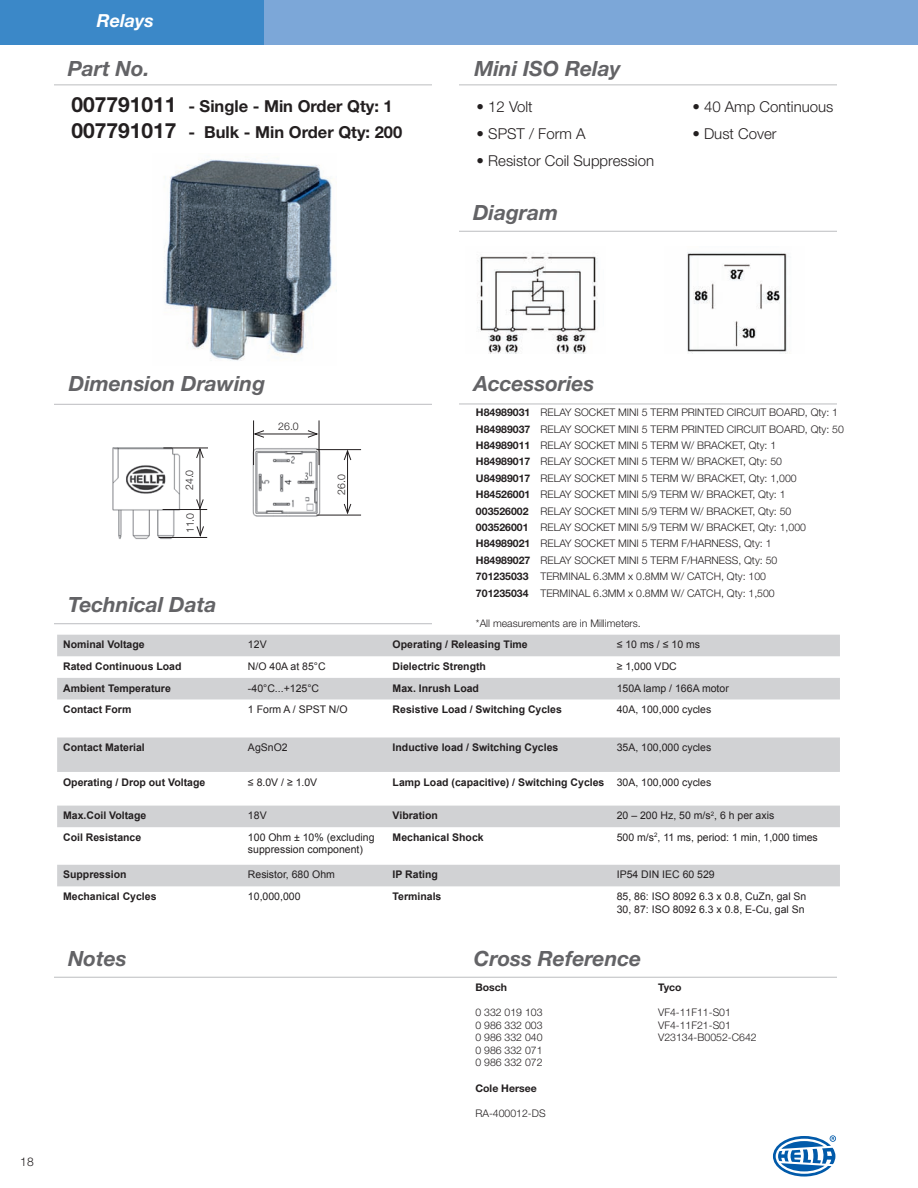
<style>
.page{position:relative;width:918px;height:1188px;background:#fff}
.page>*{position:absolute;margin:0;border:0;box-sizing:border-box;transform-origin:0 0}
.t1{font:italic 700 21px "Helvetica Neue";color:#636366}
.t2{font:italic 700 18px "Helvetica Neue";color:#fff}
.t3{font:700 16.5px/25.2px "Helvetica Neue";color:#231f20}
.t4{font:300 15px "Helvetica Neue";color:#231f20}
.t5{font:300 12px "Helvetica Neue";color:#231f20}
.t6{font:300 10.5px/16.4px "Helvetica Neue";color:#231f20}
.t7{font:700 10.5px "Arial";color:#231f20}
.t8{font:10.5px/12.6px "Arial";color:#231f20}
.t9{font:700 10.5px "Helvetica Neue";color:#231f20}
.s1{font-size:21px}
.s2{font-weight:700}
.s3{font-weight:400}
</style>
<div class="page">
<div style="left:0;top:0;width:918px;height:45px;background:#7ca7d8"></div>
<div style="left:0;top:0;width:264px;height:45px;background:#3b88c8"></div>
<hr style="left:54px;top:623px;width:378px;height:1px;background:#bcbdc0">
<hr style="left:54px;top:977px;width:783px;height:1px;background:#bcbdc0">
<hr style="left:54px;top:85px;width:378px;height:1px;background:#bcbdc0">
<hr style="left:459px;top:85px;width:378px;height:1px;background:#bcbdc0">
<hr style="left:54px;top:404px;width:378px;height:1px;background:#bcbdc0">
<hr style="left:459px;top:404px;width:378px;height:1px;background:#bcbdc0">
<hr style="left:459px;top:231px;width:378px;height:1px;background:#bcbdc0">
<svg style="left:773px;top:1135px;width:63px;height:42px"></svg>
<svg style="left:57px;top:635px;width:783px;height:251px"></svg>
<img style="left:477px;top:253px;width:121px;height:101px">
<img style="left:687px;top:252px;width:100px;height:102px">
<img style="left:112px;top:420px;width:245px;height:119px">
<hr style="left:163px;top:448px;width:45px;height:1px;background:#231f20">
<hr style="left:163px;top:509px;width:44px;height:1px;background:#231f20">
<hr style="left:159px;top:537px;width:48px;height:1px;background:#231f20">
<hr style="left:253px;top:420px;width:1px;height:45px;background:#231f20">
<hr style="left:316px;top:449px;width:45px;height:1px;background:#231f20">
<hr style="left:319px;top:420px;width:1px;height:45px;background:#231f20">
<hr style="left:316px;top:515px;width:45px;height:1px;background:#231f20">
<hr style="left:200px;top:449px;width:1px;height:60px;background:#231f20">
<svg style="left:196px;top:447px;width:8px;height:12px"></svg>
<svg style="left:196px;top:498px;width:9px;height:39px"></svg>
<hr style="left:255px;top:434px;width:62px;height:1px;background:#231f20">
<svg style="left:307px;top:430px;width:12px;height:8px"></svg>
<svg style="left:253px;top:430px;width:12px;height:8px"></svg>
<hr style="left:347px;top:451px;width:1px;height:62px;background:#231f20">
<svg style="left:343px;top:503px;width:9px;height:12px"></svg>
<svg style="left:343px;top:449px;width:9px;height:12px"></svg>
<img style="left:164px;top:159px;width:173px;height:202px">
<h2 class="t2" style="left:97px;top:10px;width:59px">Relays</h2>
<h1 class="t1" style="left:68px;top:55px;width:83px">Part No.</h1>
<h3 class="t3" style="left:72px;top:94px;width:332px"><span class="s1">007791011</span> - Single - Min Order Qty: 1<br><span class="s1">007791017</span> - Bulk - Min Order Qty: 200</h3>
<h1 class="t1" style="left:474px;top:55px;width:148px">Mini ISO Relay</h1>
<h3 class="t4" style="left:477px;top:98px;width:58px">• 12 Volt</h3>
<h3 class="t4" style="left:477px;top:125px;width:110px">• SPST / Form A</h3>
<h3 class="t4" style="left:477px;top:152px;width:179px">• Resistor Coil Suppression</h3>
<h1 class="t1" style="left:473px;top:199px;width:87px">Diagram</h1>
<h3 class="t4" style="left:692px;top:98px;width:143px">• 40 Amp Continuous</h3>
<h3 class="t4" style="left:692px;top:125px;width:86px">• Dust Cover</h3>
<p class="t5" style="left:20px;top:1154px;width:15px">18</p>
<h1 class="t1" style="left:69px;top:370px;width:198px">Dimension Drawing</h1>
<h1 class="t1" style="left:474px;top:371px;width:122px">Accessories</h1>
<p class="t6" style="left:181px;top:490px;width:22px;rotate:-90deg">24.0</p>
<p class="t6" style="left:182px;top:533px;width:22px;rotate:-90deg">11.0</p>
<h1 class="t1" style="left:68px;top:592px;width:150px">Technical Data</h1>
<p class="t6" style="left:278px;top:418px;width:22px">26.0</p>
<p class="t6" style="left:333px;top:495px;width:22px;rotate:-90deg">26.0</p>
<p class="t6" style="left:476px;top:404px;width:369px"><span class="s2">H84989031</span> RELAY SOCKET MINI 5 TERM PRINTED CIRCUIT BOARD, Qty: 1<br><span class="s2">H84989037</span> RELAY SOCKET MINI 5 TERM PRINTED CIRCUIT BOARD, Qty: 50<br><span class="s2">H84989011</span> RELAY SOCKET MINI 5 TERM W/ BRACKET, Qty: 1<br><span class="s2">H84989017</span> RELAY SOCKET MINI 5 TERM W/ BRACKET, Qty: 50<br><span class="s2">U84989017</span> RELAY SOCKET MINI 5 TERM W/ BRACKET, Qty: 1,000<br><span class="s2">H84526001</span> RELAY SOCKET MINI 5/9 TERM W/ BRACKET, Qty: 1<br><span class="s2">003526002</span> RELAY SOCKET MINI 5/9 TERM W/ BRACKET, Qty: 50<br><span class="s2">003526001</span> RELAY SOCKET MINI 5/9 TERM W/ BRACKET, Qty: 1,000<br><span class="s2">H84989021</span> RELAY SOCKET MINI 5 TERM F/HARNESS, Qty: 1<br><span class="s2">H84989027</span> RELAY SOCKET MINI 5 TERM F/HARNESS, Qty: 50<br><span class="s2">701235033</span> TERMINAL 6.3MM x 0.8MM W/ CATCH, Qty: 100<br><span class="s2">701235034</span> TERMINAL 6.3MM x 0.8MM W/ CATCH, Qty: 1,500</p>
<p class="t6" style="left:476px;top:615px;width:166px">*All measurements are in Millimeters.</p>
<p class="t7" style="left:63px;top:639px;width:83px">Nominal Voltage</p>
<p class="t8" style="left:248px;top:638px;width:20px">12V</p>
<p class="t7" style="left:393px;top:639px;width:137px">Operating / Releasing Time</p>
<p class="t8" style="left:617px;top:638px;width:85px">≤ 10 ms / ≤ 10 ms</p>
<p class="t7" style="left:63px;top:660px;width:120px">Rated Continuous Load</p>
<p class="t8" style="left:248px;top:660px;width:79px">N/O 40A at 85°C</p>
<p class="t7" style="left:393px;top:660px;width:95px">Dielectric Strength</p>
<p class="t8" style="left:617px;top:660px;width:62px">≥ 1,000 VDC</p>
<p class="t7" style="left:63px;top:682px;width:109px">Ambient Temperature</p>
<p class="t8" style="left:248px;top:682px;width:73px">-40°C...+125°C</p>
<p class="t7" style="left:393px;top:682px;width:88px">Max. Inrush Load</p>
<p class="t8" style="left:617px;top:682px;width:114px">150A lamp / 166A motor</p>
<p class="t7" style="left:63px;top:704px;width:70px">Contact Form</p>
<p class="t8" style="left:248px;top:703px;width:101px">1 Form A / SPST N/O</p>
<p class="t7" style="left:393px;top:704px;width:171px">Resistive Load / Switching Cycles</p>
<p class="t8" style="left:617px;top:703px;width:96px">40A, 100,000 cycles</p>
<p class="t7" style="left:63px;top:742px;width:83px">Contact Material</p>
<p class="t8" style="left:248px;top:741px;width:41px">AgSnO2</p>
<p class="t7" style="left:393px;top:742px;width:167px">Inductive load / Switching Cycles</p>
<p class="t8" style="left:617px;top:741px;width:96px">35A, 100,000 cycles</p>
<p class="t7" style="left:63px;top:776px;width:144px">Operating / Drop out Voltage</p>
<p class="t8" style="left:248px;top:776px;width:71px">≤ 8.0V / ≥ 1.0V</p>
<p class="t7" style="left:393px;top:776px;width:320px">Lamp Load (capacitive) / Switching Cycles <span class="s3">30A, 100,000 cycles</span></p>
<p class="t7" style="left:63px;top:810px;width:85px">Max.Coil Voltage</p>
<p class="t8" style="left:248px;top:809px;width:20px">18V</p>
<p class="t7" style="left:393px;top:810px;width:47px">Vibration</p>
<p class="t8" style="left:617px;top:809px;width:159px">20 – 200 Hz, 50 m/s<sup>2</sup>, 6 h per axis</p>
<p class="t7" style="left:63px;top:831px;width:80px">Coil Resistance</p>
<p class="t8" style="left:248px;top:831px;width:128px">100 Ohm ± 10% (excluding suppression component)</p>
<p class="t7" style="left:393px;top:831px;width:93px">Mechanical Shock</p>
<p class="t8" style="left:617px;top:831px;width:203px">500 m/s<sup>2</sup>, 11 ms, period: 1 min, 1,000 times</p>
<p class="t7" style="left:63px;top:869px;width:65px">Suppression</p>
<p class="t8" style="left:248px;top:868px;width:88px">Resistor, 680 Ohm</p>
<p class="t7" style="left:393px;top:869px;width:47px">IP Rating</p>
<p class="t8" style="left:617px;top:868px;width:100px">IP54 DIN IEC 60 529</p>
<p class="t7" style="left:63px;top:890px;width:95px">Mechanical Cycles</p>
<p class="t8" style="left:248px;top:890px;width:54px">10,000,000</p>
<p class="t7" style="left:393px;top:890px;width:50px">Terminals</p>
<p class="t8" style="left:617px;top:890px;width:191px">85, 86: ISO 8092 6.3 x 0.8, CuZn, gal Sn<br>30, 87: ISO 8092 6.3 x 0.8, E-Cu, gal Sn</p>
<h1 class="t1" style="left:68px;top:945px;width:60px">Notes</h1>
<h1 class="t1" style="left:474px;top:945px;width:169px">Cross Reference</h1>
<p class="t9" style="left:475px;top:980px;width:33px">Bosch</p>
<p class="t6" style="left:475px;top:1006px;width:69px;line-height:12.6px;text-align:justify">0 332 019 103<br>0 986 332 003<br>0 986 332 040<br>0 986 332 071<br>0 986 332 072</p>
<p class="t9" style="left:475px;top:1081px;width:63px">Cole Hersee</p>
<p class="t6" style="left:475px;top:1105px;width:72px">RA-400012-DS</p>
<p class="t9" style="left:658px;top:980px;width:25px">Tyco</p>
<p class="t6" style="left:658px;top:1006px;width:100px;line-height:12.6px">VF4-11F11-S01<br>VF4-11F21-S01<br>V23134-B0052-C642</p>
</div>
